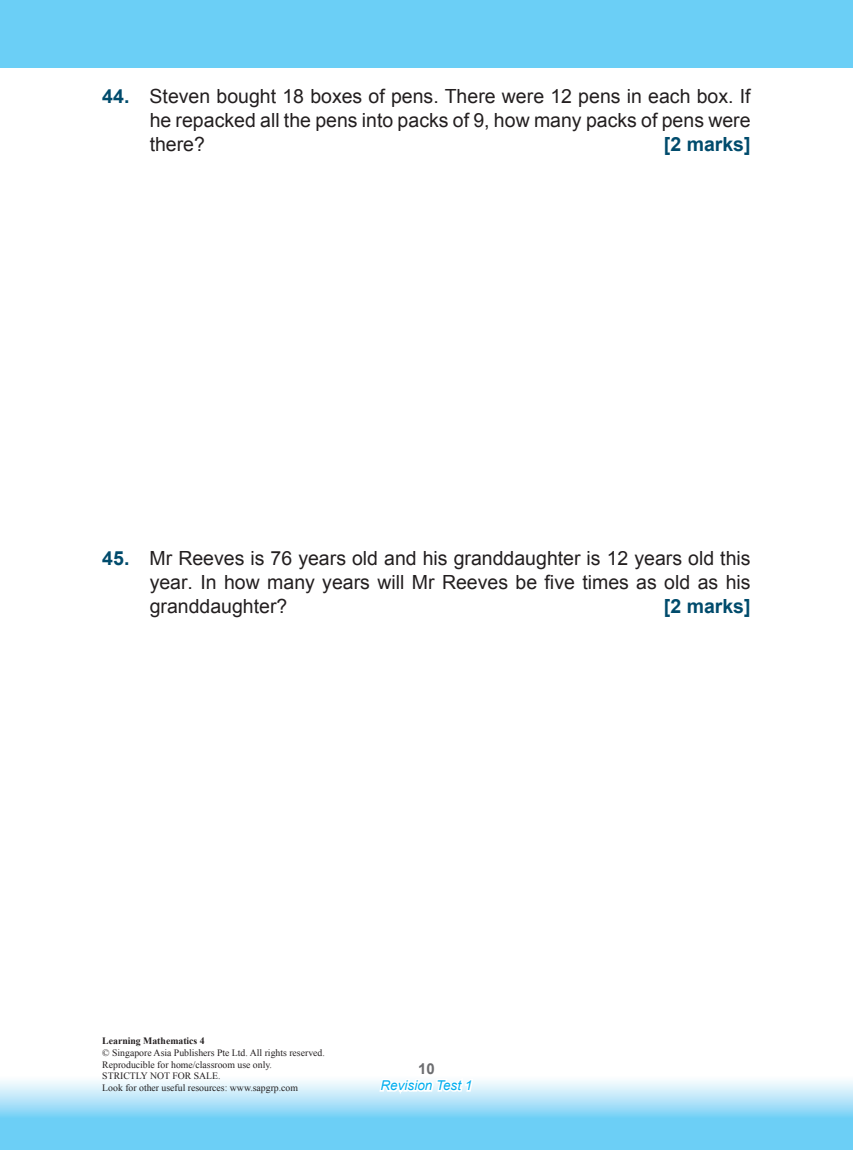
<style>
.page{position:relative;width:853px;height:1150px;background:#fff}
.page>*{position:absolute;margin:0;border:0;box-sizing:border-box;transform-origin:0 0}
.t1{font:19.5px/24px "Arial";color:#231f20;text-align:justify}
.t2{font:700 19.5px "Arial";color:#004b6c}
.t3{font:700 15px "Arial";color:#6c6d70}
.t4{font:italic 13.5px "Arial";color:#00aeef}
.t5{font:9.75px/11.7px "Times New Roman";color:#231f20}
.t6{font:700 9.75px "Times New Roman";color:#231f20}
.s1{font-weight:700;color:#004b6c}
</style>
<div class="page">
<svg style="left:0;top:1080px;width:853px;height:70px;background:#93daf7"></svg>
<svg style="left:377px;top:1080px;width:98px;height:20px"></svg>
<div style="left:0;top:0;width:853px;height:68px;background:#6bcff6"></div>
<p class="t1" style="left:150px;top:84px;width:602px;text-indent:-47px"><span class="s1">44.</span> Steven bought 18 boxes of pens. There were 12 pens in each box. If he repacked all the pens into packs of 9, how many packs of pens were there?</p>
<p class="t2" style="left:664px;top:131px;width:88px">[2 marks]</p>
<p class="t1" style="left:150px;top:546px;width:602px;text-indent:-47px"><span class="s1">45.</span> Mr Reeves is 76 years old and his granddaughter is 12 years old this year. In how many years will Mr Reeves be five times as old as his granddaughter?</p>
<p class="t2" style="left:664px;top:593px;width:88px">[2 marks]</p>
<p class="t6" style="left:102px;top:1034px;width:104px">Learning Mathematics 4</p>
<p class="t5" style="left:102px;top:1046px;width:224px">© Singapore Asia Publishers Pte Ltd. All rights reserved.<br>Reproducible for home/classroom use only.<br>STRICTLY NOT FOR SALE.<br>Look for other useful resources: www.sapgrp.com</p>
<p class="t3" style="left:418px;top:1058px;width:18px">10</p>
<p class="t4" style="left:380px;top:1076px;width:93px">Revision Test 1</p>
</div>
